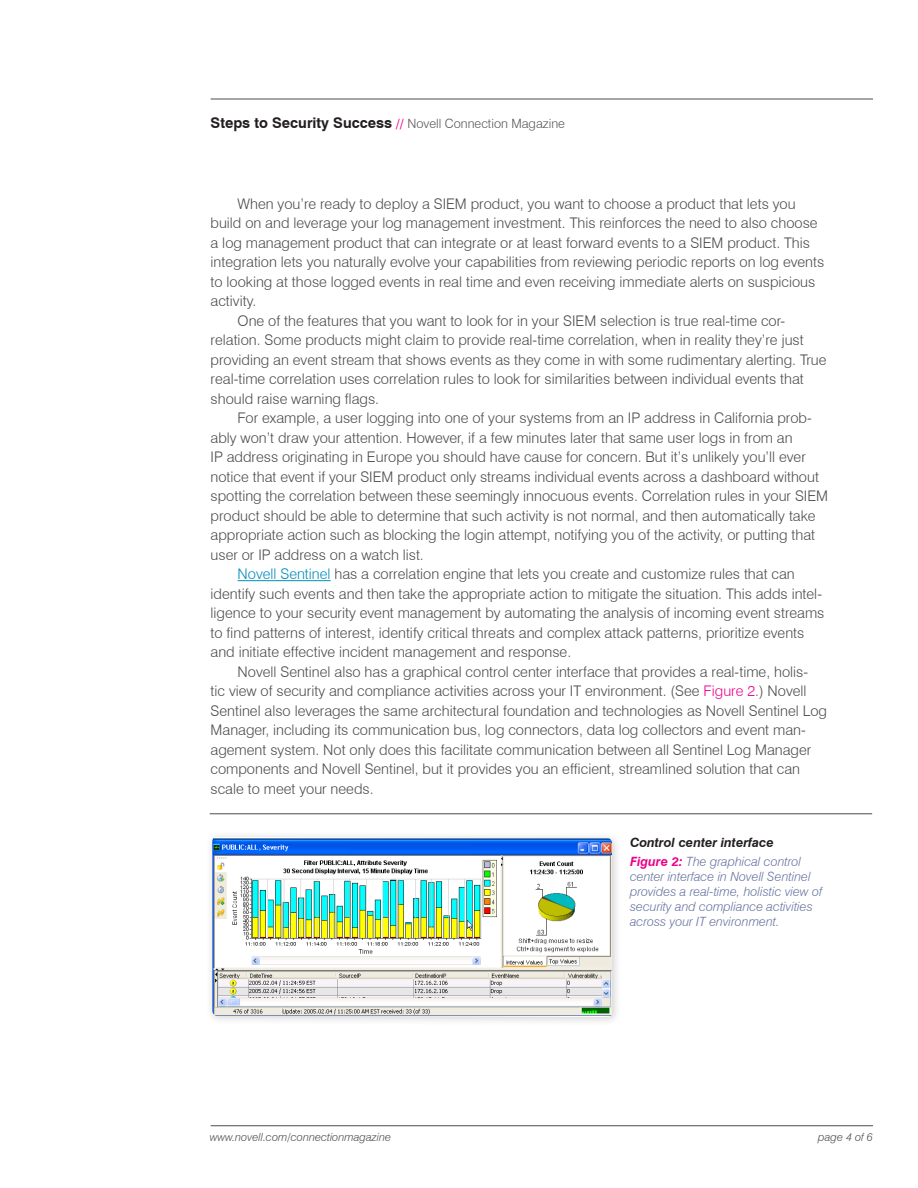
<style>
.page{position:relative;width:918px;height:1188px;background:#fff}
.page>*{position:absolute;margin:0;border:0;box-sizing:border-box;transform-origin:0 0}
.Body1__master{font:300 14.7px/19.5px "Swiss 721 BT";color:#4b4c4d}
.t1{font:italic 300 12.75px/15px "Swiss 721 BT";color:#67739f}
.t2{font:300 12.75px "Swiss 721 BT";color:#57585a}
.figure_title{font:italic 700 12.75px "Swiss 721 BT";color:#231f20}
.t3{font:italic 300 11.25px "Swiss 721 BT";color:#4b4c4d}
.s1{font-weight:700;font-size:14.7px;color:#231f20}
.s2{font-weight:700;color:#ed028c}
.s3{color:#008dbd}
.s4{color:#ed028c}
</style>
<div class="page">
<hr style="left:211px;top:1125px;width:662px;height:1px;background:#4b4c4d">
<hr style="left:211px;top:99px;width:662px;height:1px;background:#4b4c4d">
<hr style="left:238px;top:580px;width:93px;height:1px;background:#008dbd">
<div style="left:206px;top:830px;width:416px;height:197px;background:#231f20;opacity:.2"></div>
<img style="left:212px;top:838px;width:400px;height:178px">
<hr style="left:210px;top:814px;width:662px;height:1px;background:#4b4c4d">
<p class="t2" style="left:211px;top:116px;width:356px"><span class="s1">Steps to Security Success</span> <span class="s2">//</span> Novell Connection Magazine</p>
<p class="Body1__master" style="left:211px;top:194px;width:615px;text-indent:27px">When you’re ready to deploy a SIEM product, you want to choose a product that lets you build on and leverage your log management investment. This reinforces the need to also choose a log management product that can integrate or at least forward events to a SIEM product. This integration lets you naturally evolve your capabilities from reviewing periodic reports on log events to looking at those logged events in real time and even receiving immediate alerts on suspicious activity.</p>
<p class="Body1__master" style="left:211px;top:311px;width:617px;text-indent:27px">One of the features that you want to look for in your SIEM selection is true real-time cor&shy;relation. Some products might claim to provide real-time correlation, when in reality they’re just providing an event stream that shows events as they come in with some rudimentary alerting. True real-time correlation uses correlation rules to look for similarities between individual events that should raise warning flags.</p>
<p class="Body1__master" style="left:211px;top:408px;width:619px;text-indent:27px">For example, a user logging into one of your systems from an IP address in California prob&shy;ably won’t draw your attention. However, if a few minutes later that same user logs in from an<br>IP address originating in Europe you should have cause for concern. But it’s unlikely you’ll ever notice that event if your SIEM product only streams individual events across a dashboard without spotting the correlation between these seemingly innocuous events. Correlation rules in your SIEM product should be able to determine that such activity is not normal, and then automatically take appropriate action such as blocking the login attempt, notifying you of the activity, or putting that user or IP address on a watch list.</p>
<p class="Body1__master" style="left:211px;top:564px;width:615px;text-indent:27px"><span class="s3">Novell Sentinel</span> has a correlation engine that lets you create and customize rules that can identify such events and then take the appropriate action to mitigate the situation. This adds intel&shy;ligence to your security event management by automating the analysis of incoming event streams to find patterns of interest, identify critical threats and complex attack patterns, prioritize events and initiate effective incident management and response.</p>
<p class="Body1__master" style="left:211px;top:662px;width:618px;text-indent:27px">Novell Sentinel also has a graphical control center interface that provides a real-time, holis-<br>tic view of security and compliance activities across your IT environment. (See <span class="s4">Figure 2.</span>) Novell Sentinel also leverages the same architectural foundation and technologies as Novell Sentinel Log Manager, including its communication bus, log connectors, data log collectors and event man&shy;agement system. Not only does this facilitate communication between all Sentinel Log Manager components and Novell Sentinel, but it provides you an efficient, streamlined solution that can scale to meet your needs.</p>
<p class="figure_title" style="left:630px;top:834px;width:145px">Control center interface</p>
<p class="t1" style="left:630px;top:854px;width:194px"><span class="s2">Figure 2:</span> The graphical control center interface in Novell Sentinel provides a real-time, holistic view of security and compliance activities across your IT environment.</p>
<p class="t3" style="left:210px;top:1130px;width:183px">www.novell.com/connectionmagazine</p>
<p class="t3" style="left:818px;top:1130px;width:56px">page 4 of 6</p>
</div>
